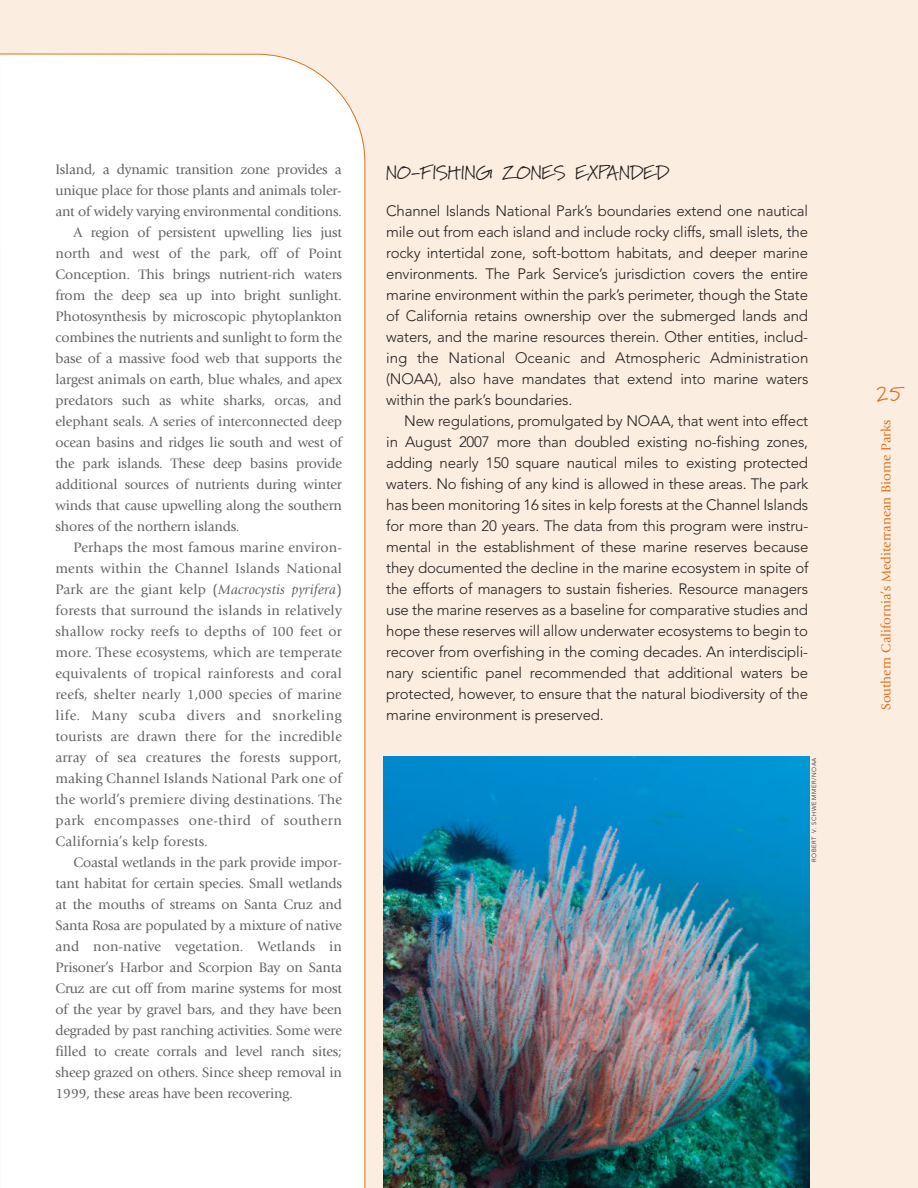
<style>
.page{position:relative;width:918px;height:1188px;background:#fbeddf}
.page>*{position:absolute;margin:0;border:0;box-sizing:border-box;transform-origin:0 0}
.t1{font:22.5px "Marydale";color:#dc731c}
.t2{font:19.5px "Marydale";color:#231f20}
.t3{font:300 15px/21px "Avenir";letter-spacing:-.01em;color:#231f20;text-align:justify}
.t4{font:14.25px "Giovanni";letter-spacing:-.01em;color:#636366}
.t5{font:14.25px "Giovanni";letter-spacing:.01em;color:#636366}
.t6{font:14.25px "Giovanni";letter-spacing:.035em;color:#636366}
.t7{font:13.5px "Giovanni";color:#dc731c}
.t8{font:300 6px "Avenir";letter-spacing:.105em;color:#231f20}
.s1{font-style:italic}
</style>
<div class="page">
<div style="left:0;top:54px;width:365px;height:1134px;background:#fff"></div>
<img style="left:383px;top:756px;width:427px;height:432px">
<p class="t4" style="left:55px;top:163px;width:288px">Island, a dynamic transition zone provides a</p>
<p class="t4" style="left:55px;top:184px;width:288px">unique place for those plants and animals toler-</p>
<p class="t4" style="left:55px;top:205px;width:288px">ant of widely varying environmental conditions.</p>
<p class="t4" style="left:73px;top:226px;width:270px">A region of persistent upwelling lies just</p>
<p class="t4" style="left:55px;top:247px;width:288px">north and west of the park, off of Point</p>
<p class="t4" style="left:55px;top:268px;width:288px">Conception. This brings nutrient-rich waters</p>
<p class="t4" style="left:55px;top:289px;width:288px">from the deep sea up into bright sunlight.</p>
<p class="t4" style="left:55px;top:310px;width:288px">Photosynthesis by microscopic phytoplankton</p>
<p class="t4" style="left:55px;top:331px;width:288px">combines the nutrients and sunlight to form the</p>
<p class="t4" style="left:55px;top:352px;width:288px">base of a massive food web that supports the</p>
<p class="t4" style="left:55px;top:373px;width:288px">largest animals on earth, blue whales, and apex</p>
<p class="t4" style="left:55px;top:394px;width:288px">predators such as white sharks, orcas, and</p>
<p class="t4" style="left:55px;top:415px;width:288px">elephant seals. A series of interconnected deep</p>
<p class="t4" style="left:55px;top:436px;width:288px">ocean basins and ridges lie south and west of</p>
<p class="t4" style="left:55px;top:457px;width:288px">the park islands. These deep basins provide</p>
<p class="t4" style="left:55px;top:478px;width:288px">additional sources of nutrients during winter</p>
<p class="t4" style="left:55px;top:499px;width:288px">winds that cause upwelling along the southern</p>
<p class="t4" style="left:55px;top:520px;width:186px">shores of the northern islands.</p>
<p class="t5" style="left:73px;top:541px;width:270px">Perhaps the most famous marine environ-</p>
<p class="t5" style="left:55px;top:562px;width:288px">ments within the Channel Islands National</p>
<p class="t5" style="left:55px;top:583px;width:288px">Park are the giant kelp (<span class="s1">Macrocystis pyrifera</span>)</p>
<p class="t5" style="left:55px;top:604px;width:288px">forests that surround the islands in relatively</p>
<p class="t5" style="left:55px;top:625px;width:288px">shallow rocky reefs to depths of 100 feet or</p>
<p class="t5" style="left:55px;top:646px;width:288px">more. These ecosystems, which are temperate</p>
<p class="t5" style="left:55px;top:667px;width:288px">equivalents of tropical rainforests and coral</p>
<p class="t5" style="left:55px;top:688px;width:288px">reefs, shelter nearly 1,000 species of marine</p>
<p class="t6" style="left:55px;top:709px;width:288px">life. Many scuba divers and snorkeling</p>
<p class="t5" style="left:55px;top:730px;width:288px">tourists are drawn there for the incredible</p>
<p class="t5" style="left:55px;top:751px;width:288px">array of sea creatures the forests support,</p>
<p class="t5" style="left:55px;top:772px;width:288px">making Channel Islands National Park one of</p>
<p class="t5" style="left:55px;top:793px;width:288px">the world’s premiere diving destinations. The</p>
<p class="t6" style="left:55px;top:814px;width:288px">park encompasses one-third of southern</p>
<p class="t5" style="left:55px;top:835px;width:154px">California’s kelp forests.</p>
<p class="t4" style="left:73px;top:856px;width:270px">Coastal wetlands in the park provide impor-</p>
<p class="t4" style="left:55px;top:878px;width:288px">tant habitat for certain species. Small wetlands</p>
<p class="t4" style="left:55px;top:899px;width:288px">at the mouths of streams on Santa Cruz and</p>
<p class="t4" style="left:55px;top:920px;width:288px">Santa Rosa are populated by a mixture of native</p>
<p class="t5" style="left:55px;top:941px;width:288px">and non-native vegetation. Wetlands in</p>
<p class="t4" style="left:55px;top:962px;width:288px">Prisoner’s Harbor and Scorpion Bay on Santa</p>
<p class="t4" style="left:55px;top:983px;width:288px">Cruz are cut off from marine systems for most</p>
<p class="t4" style="left:55px;top:1004px;width:288px">of the year by gravel bars, and they have been</p>
<p class="t4" style="left:55px;top:1025px;width:288px">degraded by past ranching activities. Some were</p>
<p class="t4" style="left:55px;top:1046px;width:288px">filled to create corrals and level ranch sites;</p>
<p class="t4" style="left:55px;top:1067px;width:288px">sheep grazed on others. Since sheep removal in</p>
<p class="t4" style="left:55px;top:1088px;width:239px">1999, these areas have been recovering.</p>
<h2 class="t2" style="left:386px;top:161px;width:284px">NO-FISHING ZONES EXPANDED</h2>
<p class="t3" style="left:386px;top:201px;width:424px">Channel Islands National Park’s boundaries extend one nautical mile out from each island and include rocky cliffs, small islets, the rocky intertidal zone, soft-bottom habitats, and deeper marine environments. The Park Service’s jurisdiction covers the entire marine environment within the park’s perimeter, though the State of California retains ownership over the submerged lands and waters, and the marine resources therein. Other entities, includ&shy;ing the National Oceanic and Atmospheric Administration (NOAA), also have mandates that extend into marine waters within the park’s boundaries.</p>
<p class="t3" style="left:386px;top:411px;width:424px;text-indent:18px">New regulations, promulgated by NOAA, that went into effect in August 2007 more than doubled existing no-fishing zones, adding nearly 150 square nautical miles to existing protected waters. No fishing of any kind is allowed in these areas. The park has been monitoring 16 sites in kelp forests at the Channel Islands for more than 20 years. The data from this program were instru&shy;mental in the establishment of these marine reserves because they documented the decline in the marine ecosystem in spite of the efforts of managers to sustain fisheries. Resource managers use the marine reserves as a baseline for comparative studies and hope these reserves will allow underwater ecosystems to begin to recover from overfishing in the coming decades. An interdiscipli&shy;nary scientific panel recommended that additional waters be protected, however, to ensure that the natural biodiversity of the marine environment is preserved.</p>
<p class="t8" style="left:811px;top:862px;width:106px;rotate:-90deg">ROBERT V. SCHWEMMER/NOAA</p>
<h1 class="t1" style="left:875px;top:380px;width:30px">25</h1>
<p class="t7" style="left:881px;top:710px;width:292px;rotate:-90deg">Southern California’s Mediterranean Biome Parks</p>
</div>
